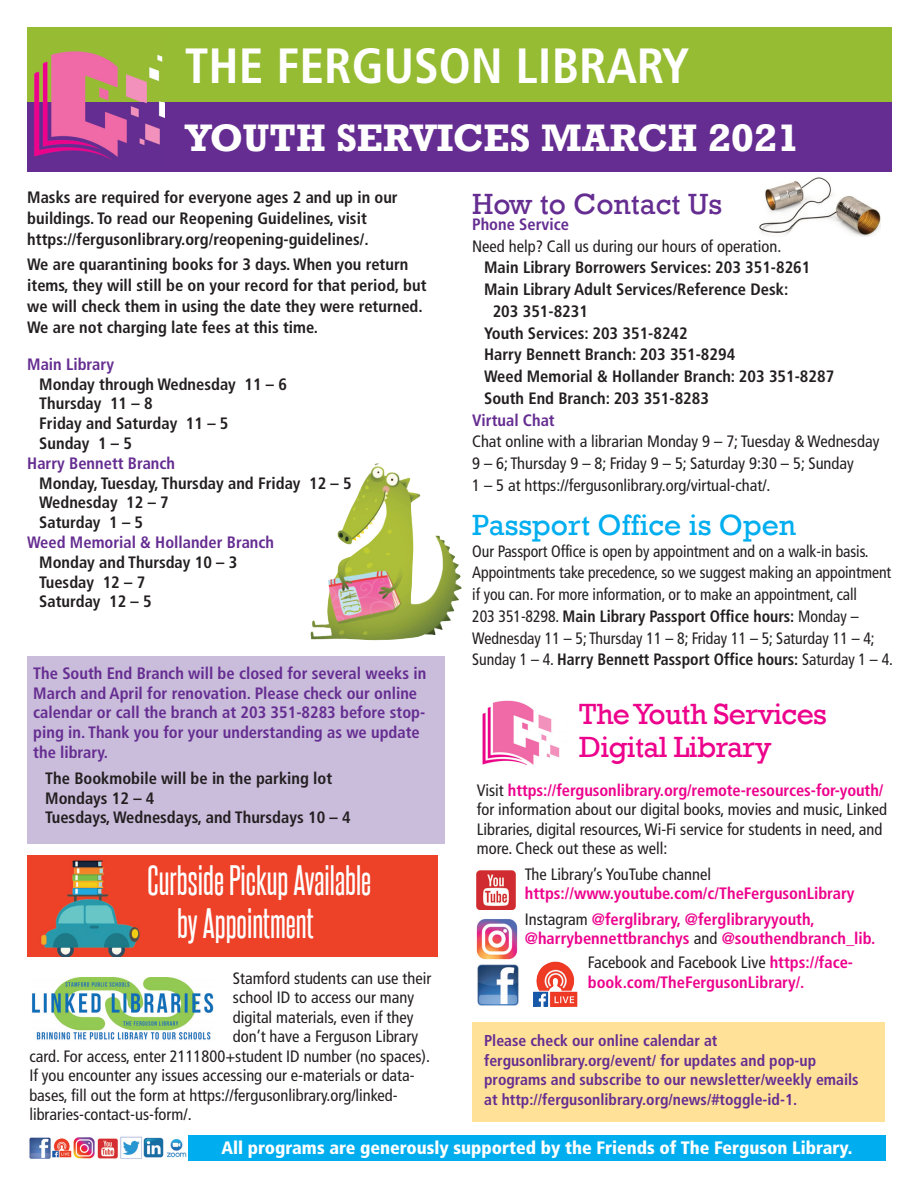
<style>
.page{position:relative;width:917px;height:1188px;background:#fff}
.page>*{position:absolute;margin:0;border:0;box-sizing:border-box;transform-origin:0 0}
.t1{font:700 condensed 49.5px "Frutiger LT Std";color:#fff}
.t2{font:36px/43.2px "Steelfish Rg";color:#fff}
.t3{font:700 36px "Rockwell";letter-spacing:.01em;color:#fff}
.t4{font:30px "Rockwell";letter-spacing:-.02em;color:#ed028c}
.t5{font:30px "Rockwell";color:#00aeef}
.t6{font:30px "Rockwell";color:#652d91}
.t7{font:900 condensed 18px "Frutiger LT Std";color:#fff}
.t8{font:700 condensed 16.5px/21px "Frutiger LT Std";color:#231f20}
.t9{font:condensed 16.5px/19.5px "Frutiger LT Std";color:#231f20}
.t10{font:condensed 16.5px/21.8px "Frutiger LT Std";color:#231f20;scale:.96 1}
.t11{font:700 condensed 16.5px/19.8px "Frutiger LT Std";color:#652d91}
.t12{font:700 condensed 16.5px/19.5px "Frutiger LT Std";color:#ed028c}
.t13{font:700 condensed 15.75px/19.5px "Frutiger LT Std";color:#652d91}
.s1{font-weight:700}
.s2{font-weight:700;color:#ed028c}
.s3{font-weight:400;color:#231f20}
</style>
<div class="page">
<div style="left:27px;top:27px;width:864px;height:77px;background:#96bc33"></div>
<div style="left:27px;top:103px;width:864px;height:69px;background:#652d91"></div>
<img style="left:27px;top:51px;width:138px;height:109px">
<img style="left:29px;top:1136px;width:158px;height:23px">
<div style="left:472px;top:1023px;width:412px;height:99px;background:#ffe298"></div>
<img style="left:310px;top:463px;width:152px;height:177px">
<img style="left:476px;top:919px;width:43px;height:87px">
<img style="left:533px;top:962px;width:44px;height:45px">
<div style="left:27px;top:656px;width:417px;height:188px;background:#cabcdb"></div>
<img style="left:27px;top:856px;width:411px;height:101px">
<img style="left:32px;top:978px;width:182px;height:62px">
<div style="left:188px;top:1136px;width:697px;height:25px;background:#00aeef"></div>
<img style="left:482px;top:701px;width:78px;height:64px">
<img style="left:759px;top:177px;width:122px;height:59px">
<img style="left:476px;top:870px;width:40px;height:40px">
<p class="t1" style="left:185px;top:46px;width:506px">THE FERGUSON LIBRARY</p>
<p class="t3" style="left:185px;top:127px;width:616px">YOUTH SERVICES MARCH 2021</p>
<p class="t8" style="left:27px;top:188px;width:372px">Masks are required for everyone ages 2 and up in our buildings. To read our Reopening Guidelines, visit https://fergusonlibrary.org/reopening-guidelines/.</p>
<p class="t8" style="left:27px;top:255px;width:401px">We are quarantining books for 3 days. When you return items, they will still be on your record for that period, but we will check them in using the date they were returned.<br>We are not charging late fees at this time.</p>
<p class="t11" style="left:27px;top:355px;width:88px">Main Library</p>
<p class="t8" style="left:39px;top:375px;width:249px">Monday through Wednesday 11 – 6</p>
<p class="t8" style="left:39px;top:394px;width:115px">Thursday 11 – 8</p>
<p class="t8" style="left:39px;top:414px;width:191px">Friday and Saturday 11 – 5</p>
<p class="t8" style="left:39px;top:434px;width:94px">Sunday 1 – 5</p>
<p class="t11" style="left:27px;top:454px;width:149px">Harry Bennett Branch</p>
<p class="t8" style="left:39px;top:474px;width:314px">Monday, Tuesday, Thursday and Friday 12 – 5</p>
<p class="t8" style="left:39px;top:493px;width:131px">Wednesday 12 – 7</p>
<p class="t8" style="left:39px;top:513px;width:105px">Saturday 1 – 5</p>
<p class="t11" style="left:27px;top:534px;width:248px">Weed Memorial &amp; Hollander Branch</p>
<p class="t8" style="left:39px;top:553px;width:200px">Monday and Thursday 10 – 3</p>
<p class="t8" style="left:39px;top:573px;width:107px">Tuesday 12 – 7</p>
<p class="t8" style="left:39px;top:592px;width:114px">Saturday 12 – 5</p>
<p class="t6" style="left:472px;top:186px;width:251px">How to Contact Us</p>
<p class="t11" style="left:472px;top:216px;width:98px">Phone Service</p>
<p class="t9" style="left:472px;top:237px;width:311px">Need help? Call us during our hours of operation.</p>
<p class="t8" style="left:484px;top:258px;width:328px">Main Library Borrowers Services: 203 351-8261</p>
<p class="t8" style="left:493px;top:280px;width:297px;line-height:21.8px;text-indent:-9px">Main Library Adult Services/Reference Desk:<br>203 351-8231</p>
<p class="t8" style="left:484px;top:324px;width:205px">Youth Services: 203 351-8242</p>
<p class="t8" style="left:484px;top:345px;width:253px">Harry Bennett Branch: 203 351-8294</p>
<p class="t8" style="left:484px;top:367px;width:351px">Weed Memorial &amp; Hollander Branch: 203 351-8287</p>
<p class="t8" style="left:484px;top:389px;width:226px">South End Branch: 203 351-8283</p>
<p class="t11" style="left:472px;top:412px;width:84px">Virtual Chat</p>
<p class="t9" style="left:472px;top:432px;width:409px;line-height:21.8px">Chat online with a librarian Monday 9 – 7; Tuesday &amp; Wednesday<br>9 – 6; Thursday 9 – 8; Friday 9 – 5; Saturday 9:30 – 5; Sunday<br>1 – 5 at https://fergusonlibrary.org/virtual-chat/.</p>
<p class="t5" style="left:472px;top:506px;width:325px">Passport Office is Open</p>
<p class="t10" style="left:472px;top:541px;width:438px">Our Passport Office is open by appointment and on a walk-in basis.<br>Appointments take precedence, so we suggest making an appointment if you can. For more information, or to make an appointment, call<br>203 351-8298. <span class="s1">Main Library Passport Office hours:</span> Monday –</p>
<p class="t10" style="left:472px;top:628px;width:440px">Wednesday 11 – 5; Thursday 11 – 8; Friday 11 – 5; Saturday 11 – 4;<br>Sunday 1 – 4. <span class="s1">Harry Bennett Passport Office hours:</span> Saturday 1 – 4.</p>
<p class="t11" style="left:33px;top:665px;width:394px">The South End Branch will be closed for several weeks in March and April for renovation. Please check our online calendar or call the branch at 203 351-8283 before stop&shy;ping in. Thank you for your understanding as we update the library.</p>
<p class="t8" style="left:45px;top:769px;width:288px">The Bookmobile will be in the parking lot</p>
<p class="t8" style="left:45px;top:789px;width:111px">Mondays 12 – 4</p>
<p class="t8" style="left:45px;top:809px;width:307px">Tuesdays, Wednesdays, and Thursdays 10 – 4</p>
<p class="t4" style="left:579px;top:695px;width:249px">The Youth Services</p>
<p class="t4" style="left:579px;top:728px;width:194px">Digital Library</p>
<p class="t9" style="left:477px;top:782px;width:411px">Visit <span class="s2">https://fergusonlibrary.org/remote-resources-for-youth/ </span>for information about our digital books, movies and music, Linked Libraries, digital resources, Wi-Fi service for students in need, and more. Check out these as well:</p>
<p class="t12" style="left:525px;top:866px;width:331px"><span class="s3">The Library’s YouTube channel </span>https://www.youtube.com/c/TheFergusonLibrary</p>
<p class="t12" style="left:525px;top:911px;width:352px"><span class="s3">Instagram</span> @ferglibrary, @ferglibraryyouth, @harrybennettbranchys <span class="s3">and</span> @southendbranch_lib.</p>
<p class="t12" style="left:588px;top:954px;width:267px"><span class="s3">Facebook and Facebook Live</span> https://face&shy;book.com/TheFergusonLibrary/.</p>
<p class="t2" style="left:177px;top:857px;width:196px;text-indent:-29px">Curbside Pickup Available by Appointment</p>
<p class="t9" style="left:233px;top:969px;width:200px">Stamford students can use their</p>
<p class="t9" style="left:233px;top:989px;width:183px">school ID to access our many</p>
<p class="t9" style="left:233px;top:1008px;width:182px">digital materials, even if they</p>
<p class="t9" style="left:233px;top:1028px;width:187px">don’t have a Ferguson Library</p>
<p class="t9" style="left:29px;top:1047px;width:402px">card. For access, enter 2111800+student ID number (no spaces).</p>
<p class="t9" style="left:29px;top:1067px;width:387px">If you encounter any issues accessing our e-materials or data-</p>
<p class="t9" style="left:29px;top:1086px;width:370px">bases, fill out the form at https://fergusonlibrary.org/linked-</p>
<p class="t9" style="left:29px;top:1106px;width:164px">libraries-contact-us-form/.</p>
<p class="t13" style="left:484px;top:1033px;width:376px">Please check our online calendar at fergusonlibrary.org/event/ for updates and pop-up programs and subscribe to our newsletter/weekly emails at http://fergusonlibrary.org/news/#toggle-id-1.</p>
<p class="t7" style="left:221px;top:1136px;width:632px">All programs are generously supported by the Friends of The Ferguson Library.</p>
</div>
